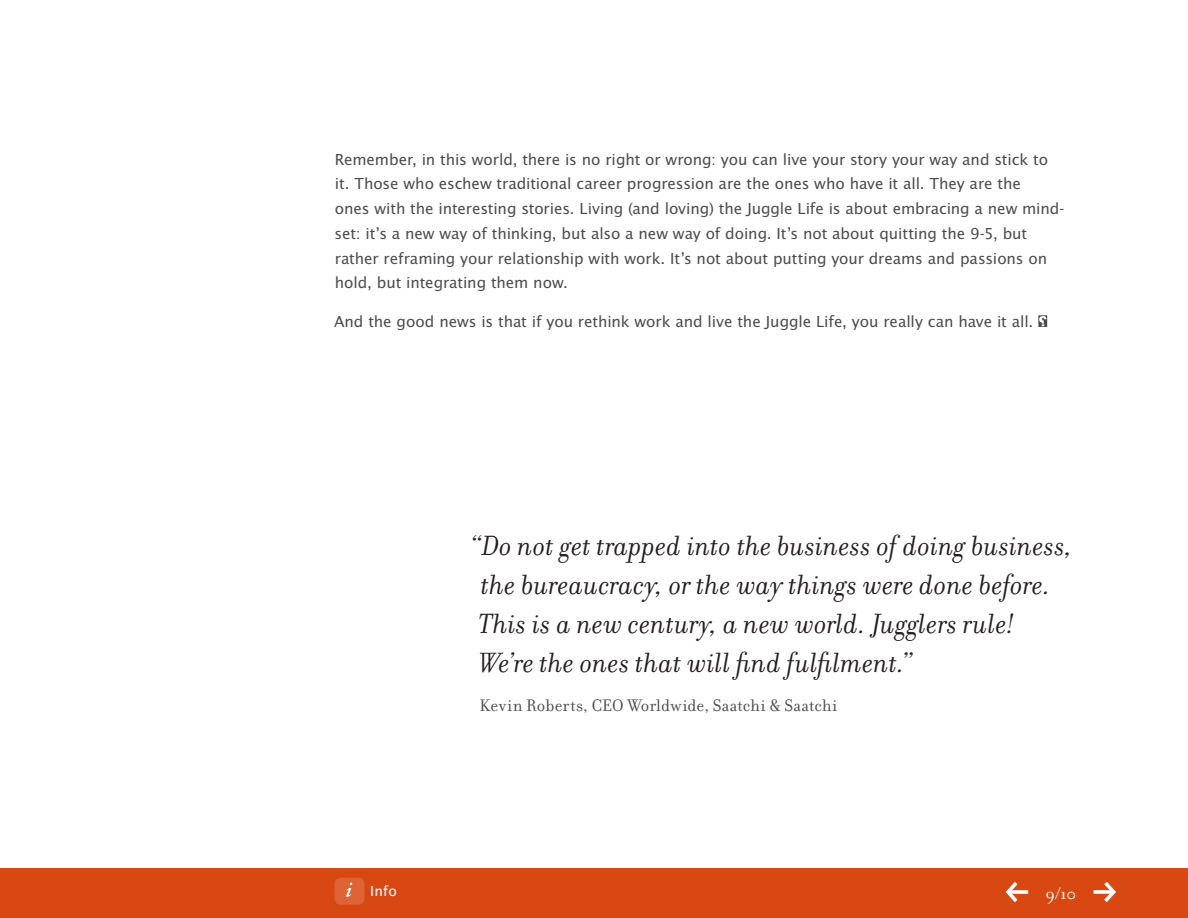
<style>
.page{position:relative;width:1188px;height:918px;background:#fff}
.page>*{position:absolute;margin:0;border:0;box-sizing:border-box;transform-origin:0 0}
.t1{font:italic 30px/39px "Filosofia OT";letter-spacing:.005em;color:#231f20}
.t2{font:18px "Filosofia OT";letter-spacing:.015em;color:#4b4c4d}
.t3{font:18px "Filosofia OT";color:#fff}
.t4{font:16.5px/24.8px "Lucida Sans EFOP";letter-spacing:-.005em;color:#4b4c4d}
.t5{font:15px "Lucida Sans EFOP";color:#fff}
</style>
<div class="page">
<div style="left:0;top:869px;width:1188px;height:49px;background:#d74812"></div>
<div style="left:334px;top:878px;width:30px;height:27px;background:#dd6336;border-radius:6px"></div>
<svg style="left:346px;top:883px;width:6px;height:14px"></svg>
<svg style="left:1006px;top:882px;width:22px;height:20px"></svg>
<svg style="left:1094px;top:882px;width:22px;height:20px"></svg>
<svg style="left:1038px;top:315px;width:9px;height:12px"></svg>
<p class="t4" style="left:335px;top:148px;width:731px">Remember, in this world, there is no right or wrong: you can live your story your way and stick to it. Those who eschew traditional career progression are the ones who have it all. They are the<br>ones with the interesting stories. Living (and loving) the Juggle Life is about embracing a new mind&shy;set: it’s a new way of thinking, but also a new way of doing. It’s not about quitting the 9-5, but rather reframing your relationship with work. It’s not about putting your dreams and passions on hold, but integrating them now.</p>
<p class="t4" style="left:334px;top:310px;width:701px">And the good news is that if you rethink work and live the Juggle Life, you really can have it all.</p>
<h1 class="t1" style="left:470px;top:527px;width:604px">“Do not get trapped into the business of doing business, the bureaucracy, or the way things were done before.<br>This is a new century, a new world. Jugglers rule!<br>We’re the ones that will find fulfilment.”</h1>
<p class="t2" style="left:480px;top:696px;width:359px">Kevin Roberts, CEO Worldwide, Saatchi &amp; Saatchi</p>
<p class="t5" style="left:370px;top:883px;width:28px">Info</p>
<p class="t3" style="left:1046px;top:884px;width:32px">9/10</p>
</div>
